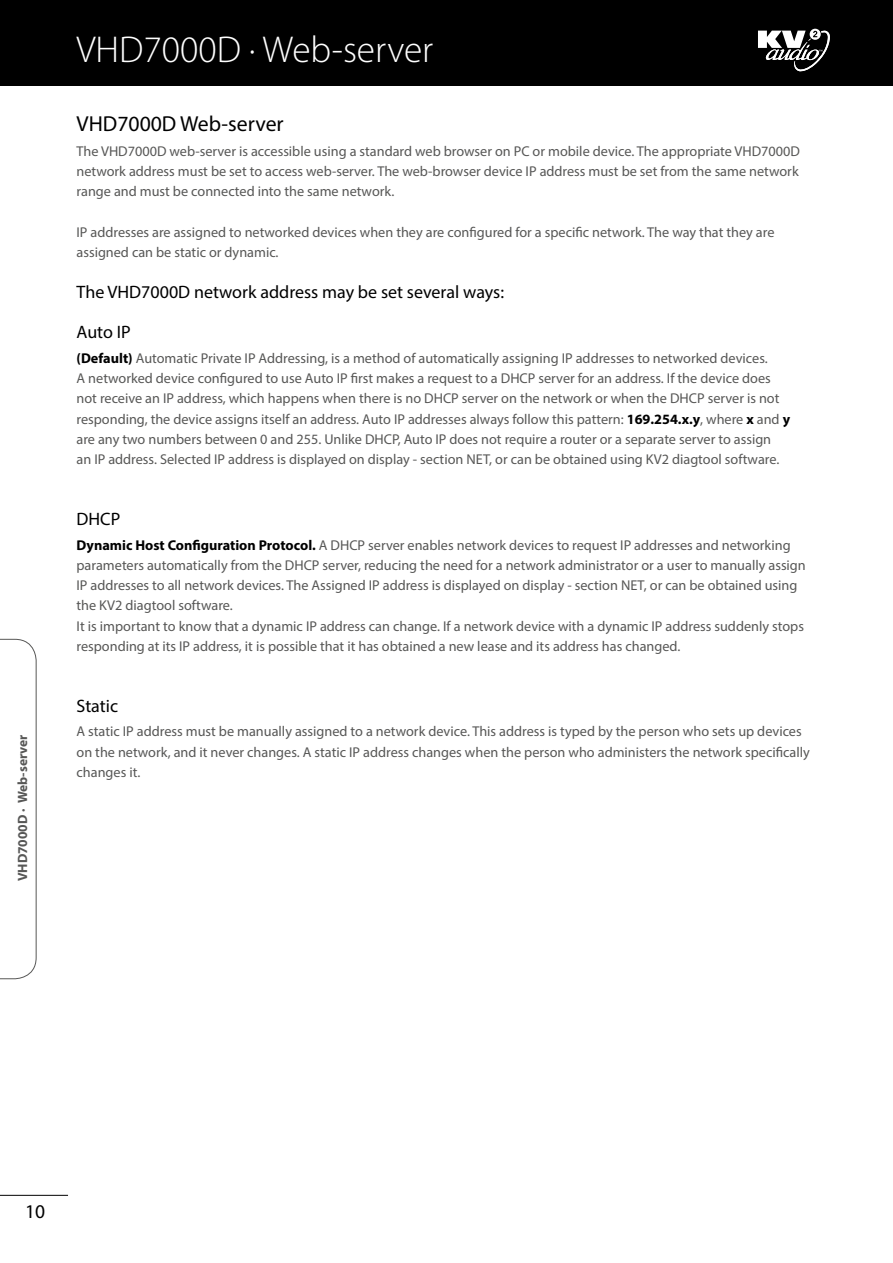
<style>
.page{position:relative;width:893px;height:1263px;background:#fff}
.page>*{position:absolute;margin:0;border:0;box-sizing:border-box;transform-origin:0 0}
.t1{font:300 37.5px "Myriad Pro";color:#fff}
.t2{font:21.75px "Myriad Pro";color:#000}
.t3{font:19.5px "Myriad Pro";color:#000}
.t4{font:18px "Myriad Pro";color:#000}
.t5{font:14.25px/20.2px "Myriad Pro";color:#575756}
.t6{font:700 13.5px "Myriad Pro";color:#575756}
.s1{font-weight:700;color:#000}
</style>
<div class="page">
<div style="left:0;top:0;width:893px;height:85px;background:#000"></div>
<svg style="left:758px;top:29px;width:72px;height:43px"></svg>
<svg style="left:0;top:639px;width:37px;height:340px"></svg>
<hr style="left:0;top:1195px;width:68px;height:1px;background:#000">
<p class="t6" style="left:14px;top:881px;width:148px;rotate:-90deg">VHD7000D · Web-server</p>
<h1 class="t1" style="left:77px;top:27px;width:358px">VHD7000D · Web-server</h1>
<h2 class="t2" style="left:77px;top:110px;width:209px">VHD7000D Web-server</h2>
<p class="t5" style="left:77px;top:141px;width:725px;text-align:justify">The VHD7000D web-server is accessible using a standard web browser on PC or mobile device. The appropriate VHD7000D network address must be set to access web-server. The web-browser device IP address must be set from the same network range and must be connected into the same network.</p>
<p class="t5" style="left:77px;top:222px;width:699px">IP addresses are assigned to networked devices when they are configured for a specific network. The way that they are assigned can be static or dynamic.</p>
<p class="t4" style="left:77px;top:280px;width:429px">The VHD7000D network address may be set several ways:</p>
<p class="t4" style="left:77px;top:321px;width:56px">Auto IP</p>
<p class="t5" style="left:77px;top:348px;width:715px"><span class="s1">(Default)</span> Automatic Private IP Addressing, is a method of automatically assigning IP addresses to networked devices.<br>A networked device configured to use Auto IP first makes a request to a DHCP server for an address. If the device does not receive an IP address, which happens when there is no DHCP server on the network or when the DHCP server is not responding, the device assigns itself an address. Auto IP addresses always follow this pattern: <span class="s1">169.254.x.y</span>, where <span class="s1">x</span> and <span class="s1">y </span>are any two numbers between 0 and 255. Unlike DHCP, Auto IP does not require a router or a separate server to assign<br>an IP address. Selected IP address is displayed on display - section NET, or can be obtained using KV2 diagtool software.</p>
<p class="t4" style="left:77px;top:508px;width:45px">DHCP</p>
<p class="t5" style="left:77px;top:534px;width:731px"><span class="s1">Dynamic Host Configuration Protocol.</span> A DHCP server enables network devices to request IP addresses and networking parameters automatically from the DHCP server, reducing the need for a network administrator or a user to manually assign IP addresses to all network devices. The Assigned IP address is displayed on display - section NET, or can be obtained using the KV2 diagtool software.<br>It is important to know that a dynamic IP address can change. If a network device with a dynamic IP address suddenly stops responding at its IP address, it is possible that it has obtained a new lease and its address has changed.</p>
<p class="t4" style="left:77px;top:694px;width:43px">Static</p>
<p class="t5" style="left:77px;top:721px;width:735px">A static IP address must be manually assigned to a network device. This address is typed by the person who sets up devices on the network, and it never changes. A static IP address changes when the person who administers the network specifically changes it.</p>
<h3 class="t3" style="left:25px;top:1199px;width:22px">10</h3>
</div>
